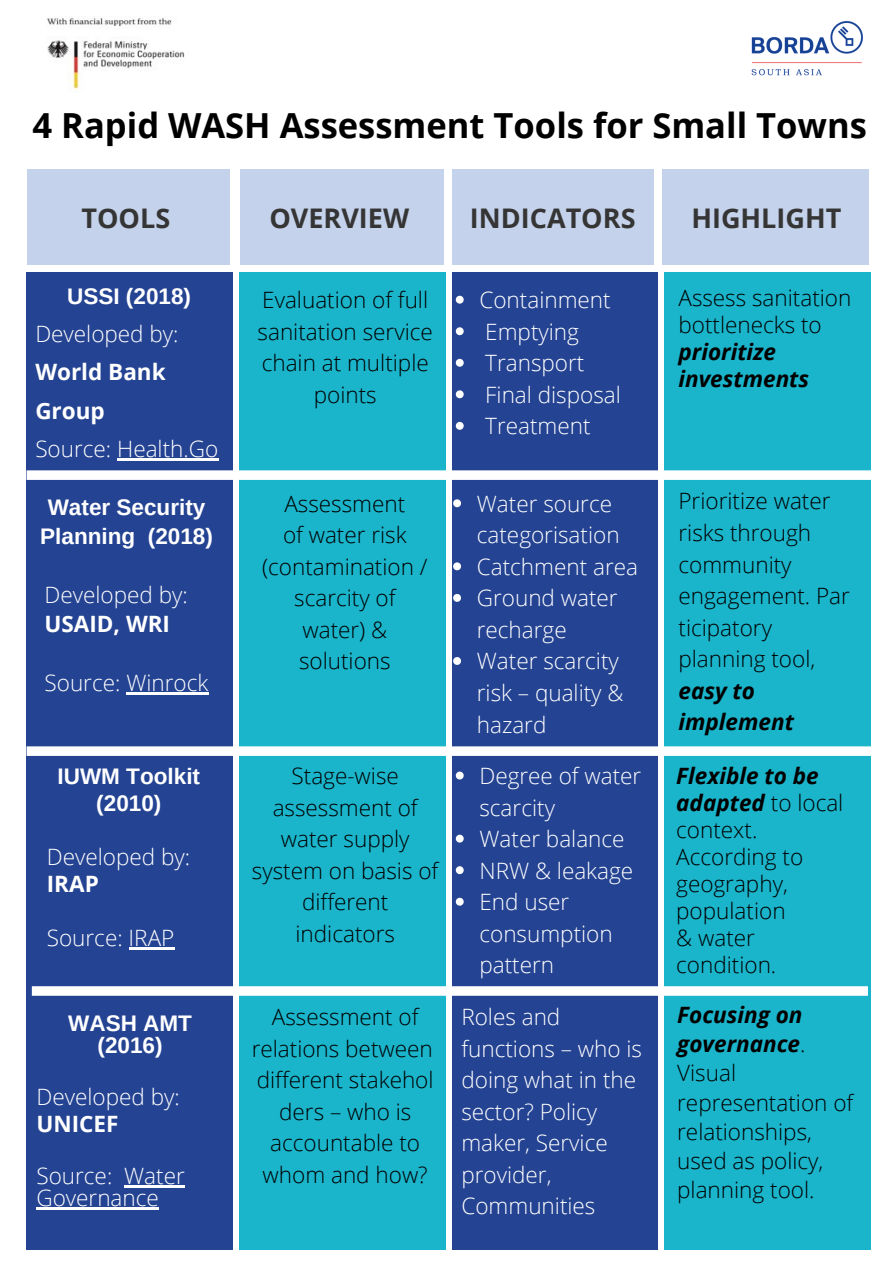
<style>
.page{position:relative;width:894px;height:1264px;background:#fff}
.page>*{position:absolute;margin:0;border:0;box-sizing:border-box;transform-origin:0 0}
.t1{font:700 34.5px "Open Sans";color:#000}
.t2{font:700 27px "Open Sans";color:#363535}
.t3{font:300 22.5px/31.5px "Open Sans";color:#000;text-align:center}
.t4{font:300 22.5px/31.5px "Open Sans";color:#fff}
.t5{font:700 22.5px/29.2px "Arimo";color:#fff;text-align:center}
.t6{font:italic 700 22.5px/27px "Open Sans";color:#000}
.t7{font:700 22.5px/38.2px "Open Sans";color:#fff}
.s1{font-weight:700;font-style:italic}
</style>
<div class="page">
<div style="left:27px;top:272px;width:206px;height:977px;background:#244392"></div>
<div style="left:239px;top:272px;width:206px;height:977px;background:#1ab4cb"></div>
<div style="left:452px;top:272px;width:205px;height:977px;background:#244392"></div>
<div style="left:664px;top:272px;width:206px;height:977px;background:#1ab4cb"></div>
<img style="left:47px;top:18px;width:138px;height:72px">
<div style="left:452px;top:169px;width:202px;height:95px;background:#c4d3eb"></div>
<div style="left:662px;top:169px;width:206px;height:95px;background:#c4d3eb"></div>
<svg style="left:453px;top:499px;width:8px;height:8px"></svg>
<svg style="left:453px;top:562px;width:8px;height:8px"></svg>
<svg style="left:453px;top:594px;width:8px;height:8px"></svg>
<svg style="left:453px;top:657px;width:8px;height:8px"></svg>
<svg style="left:27px;top:470px;width:844px;height:10px"></svg>
<svg style="left:27px;top:746px;width:844px;height:10px"></svg>
<svg style="left:455px;top:771px;width:8px;height:8px"></svg>
<svg style="left:455px;top:834px;width:8px;height:8px"></svg>
<svg style="left:455px;top:866px;width:8px;height:8px"></svg>
<svg style="left:455px;top:897px;width:8px;height:8px"></svg>
<svg style="left:32px;top:986px;width:835px;height:9px"></svg>
<img style="left:751px;top:20px;width:112px;height:56px">
<svg style="left:455px;top:296px;width:8px;height:7px"></svg>
<svg style="left:455px;top:327px;width:8px;height:8px"></svg>
<svg style="left:455px;top:359px;width:8px;height:8px"></svg>
<svg style="left:455px;top:390px;width:8px;height:8px"></svg>
<svg style="left:455px;top:422px;width:8px;height:8px"></svg>
<hr style="left:126px;top:692px;width:71px;height:2px;background:#fff">
<svg style="left:197px;top:692px;width:11px;height:2px"></svg>
<hr style="left:117px;top:458px;width:101px;height:2px;background:#fff">
<div style="left:240px;top:169px;width:203px;height:95px;background:#c4d3eb"></div>
<div style="left:27px;top:169px;width:203px;height:95px;background:#c4d3eb"></div>
<hr style="left:129px;top:947px;width:45px;height:2px;background:#fff">
<hr style="left:124px;top:1184px;width:61px;height:3px;background:#fff">
<hr style="left:36px;top:1207px;width:123px;height:2px;background:#fff">
<h1 class="t1" style="left:33px;top:101px;width:835px">4 Rapid WASH Assessment Tools for Small Towns</h1>
<p class="t2" style="left:81px;top:199px;width:90px">TOOLS</p>
<p class="t2" style="left:269px;top:199px;width:141px">OVERVIEW</p>
<p class="t2" style="left:470px;top:199px;width:167px">INDICATORS</p>
<p class="t2" style="left:691px;top:199px;width:151px">HIGHLIGHT</p>
<p class="t5" style="left:67px;top:281px;width:125px">USSI (2018)</p>
<p class="t4" style="left:35px;top:317px;width:145px">Developed by:</p>
<p class="t7" style="left:35px;top:352px;width:132px">World Bank<br>Group</p>
<p class="t4" style="left:35px;top:432px;width:184px">Source: Health.Go</p>
<p class="t5" style="left:40px;top:492px;width:174px">Water Security<br>Planning (2018)</p>
<p class="t4" style="left:45px;top:578px;width:145px">Developed by:</p>
<p class="t7" style="left:45px;top:604px;width:127px">USAID, WRI</p>
<p class="t4" style="left:45px;top:666px;width:165px">Source: Winrock</p>
<p class="t5" style="left:57px;top:762px;width:144px;line-height:27px">IUWM Toolkit (2010)</p>
<p class="t4" style="left:47px;top:840px;width:145px">Developed by:</p>
<p class="t7" style="left:47px;top:864px;width:53px">IRAP</p>
<p class="t4" style="left:47px;top:921px;width:129px">Source: IRAP</p>
<p class="t5" style="left:68px;top:1011px;width:125px;line-height:22.5px">WASH AMT (2016)</p>
<p class="t4" style="left:36px;top:1080px;width:145px">Developed by:</p>
<p class="t7" style="left:36px;top:1104px;width:84px">UNICEF</p>
<p class="t4" style="left:36px;top:1163px;width:150px;line-height:22.5px">Source: Water<br>Governance</p>
<p class="t3" style="left:257px;top:284px;width:177px">Evaluation of full sanitation service chain at multiple points</p>
<p class="t4" style="left:479px;top:284px;width:143px">Containment<br>Emptying<br>Transport<br>Final disposal<br>Treatment</p>
<p class="t3" style="left:678px;top:284px;width:174px;line-height:27px;text-align:left">Assess sanitation bottlenecks to</p>
<p class="t6" style="left:678px;top:338px;width:132px">prioritize investments</p>
<p class="t3" style="left:678px;top:485px;width:173px;text-align:left">Prioritize water risks through community engagement. Par ticipatory planning tool,</p>
<p class="t6" style="left:678px;top:674px;width:117px;line-height:31.5px">easy to implement</p>
<p class="t3" style="left:262px;top:487px;width:167px">Assessment<br>of water risk (contamination / scarcity of water) &amp; solutions</p>
<p class="t4" style="left:476px;top:487px;width:163px">Water source categorisation<br>Catchment area<br>Ground water recharge<br>Water scarcity risk – quality &amp; hazard</p>
<p class="t4" style="left:479px;top:759px;width:163px">Degree of water scarcity<br>Water balance<br>NRW &amp; leakage<br>End user consumption pattern</p>
<p class="t3" style="left:252px;top:759px;width:188px">Stage-wise assessment of water supply system on basis of different indicators</p>
<p class="t3" style="left:676px;top:761px;width:169px;line-height:27px;text-align:left"><span class="s1">Flexible to be adapted</span> to local context.<br>According to geography, population<br>&amp; water condition.</p>
<p class="t3" style="left:252px;top:1000px;width:183px">Assessment of relations between different stakehol ders – who is accountable to whom and how?</p>
<p class="t4" style="left:461px;top:1000px;width:182px">Roles and functions – who is doing what in the sector? Policy maker, Service provider,<br>Communities</p>
<p class="t3" style="left:677px;top:999px;width:177px;line-height:29.2px;text-align:left"><span class="s1">Focusing on governance</span>.<br>Visual representation of relationships, used as policy, planning tool.</p>
</div>
